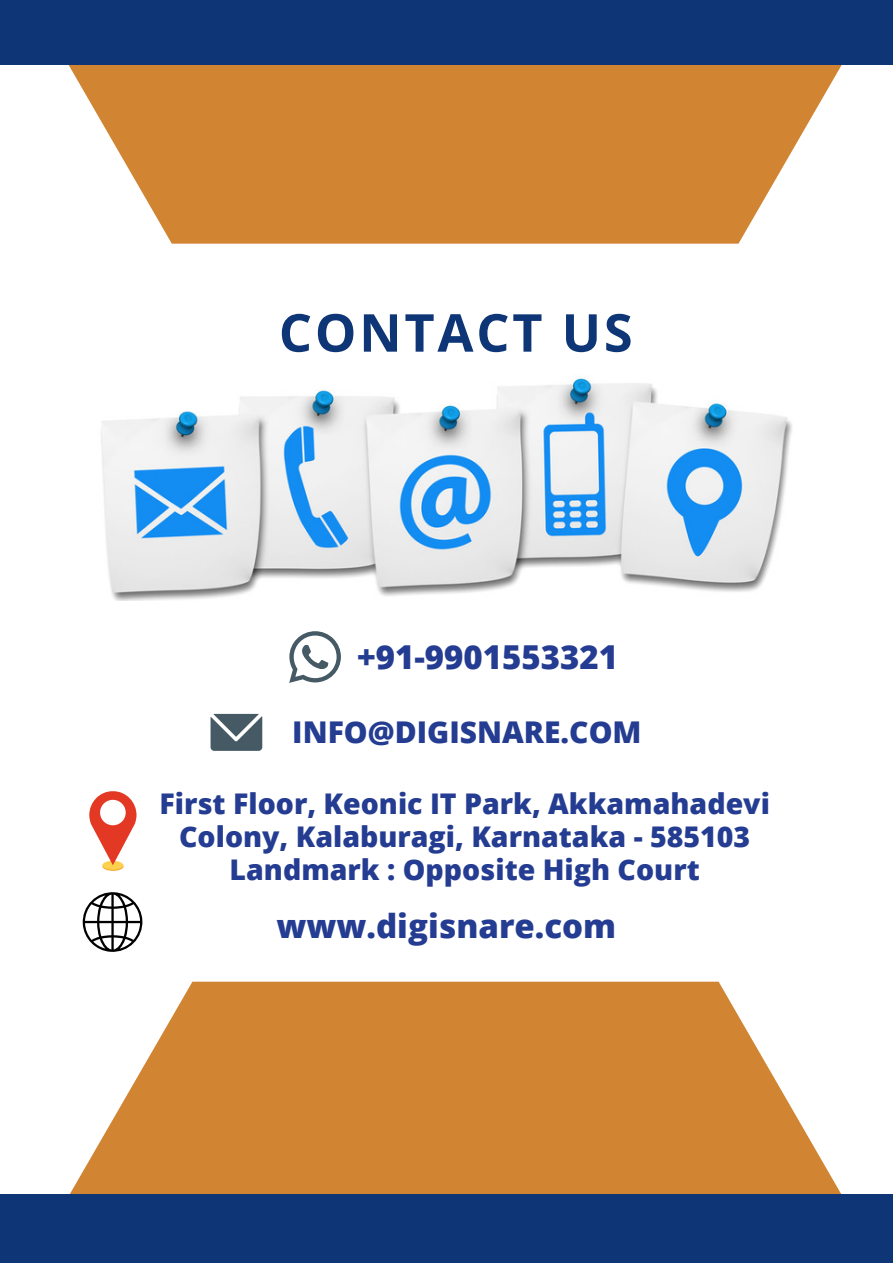
<style>
.page{position:relative;width:893px;height:1264px;background:#fff}
.page>*{position:absolute;margin:0;border:0;box-sizing:border-box;transform-origin:0 0}
.t1{font:700 52.2px "Open Sans";letter-spacing:.055em;color:#0e3677}
.t2{font:800 33px "Open Sans";color:#243c91}
.t3{font:800 30px "Open Sans";color:#243c91}
.t4{font:800 28.5px/32.5px "Open Sans";color:#243c91;text-align:center}
</style>
<div class="page">
<svg style="left:70px;top:981px;width:771px;height:213px;fill:#d18432"></svg>
<div style="left:0;top:1194px;width:892px;height:68px;background:#0e3677"></div>
<svg style="left:68px;top:65px;width:774px;height:179px;background:#d7944e"></svg>
<div style="left:0;top:0;width:892px;height:65px;background:#0e3677"></div>
<svg style="left:102px;top:861px;width:21px;height:9px"></svg>
<div style="left:102px;top:860px;width:21px;height:9px;background:#fbd14e;border-radius:50%"></div>
<svg style="left:89px;top:791px;width:47px;height:74px"></svg>
<div style="left:100px;top:799px;width:26px;height:26px;background:#fff;border-radius:50%"></div>
<svg style="left:289px;top:631px;width:52px;height:52px"></svg>
<svg style="left:210px;top:714px;width:52px;height:37px;background:#61727b"></svg>
<img style="left:101px;top:376px;width:691px;height:225px">
<svg style="left:82px;top:892px;width:61px;height:60px"></svg>
<h1 class="t1" style="left:279px;top:296px;width:355px">CONTACT US</h1>
<p class="t2" style="left:357px;top:634px;width:262px">+91-9901553321</p>
<p class="t3" style="left:292px;top:710px;width:351px">INFO@DIGISNARE.COM</p>
<p class="t4" style="left:159px;top:787px;width:612px">First Floor, Keonic IT Park, Akkamahadevi<br>Colony, Kalaburagi, Karnataka - 585103<br>Landmark : Opposite High Court</p>
<p class="t2" style="left:276px;top:903px;width:341px">www.digisnare.com</p>
</div>
